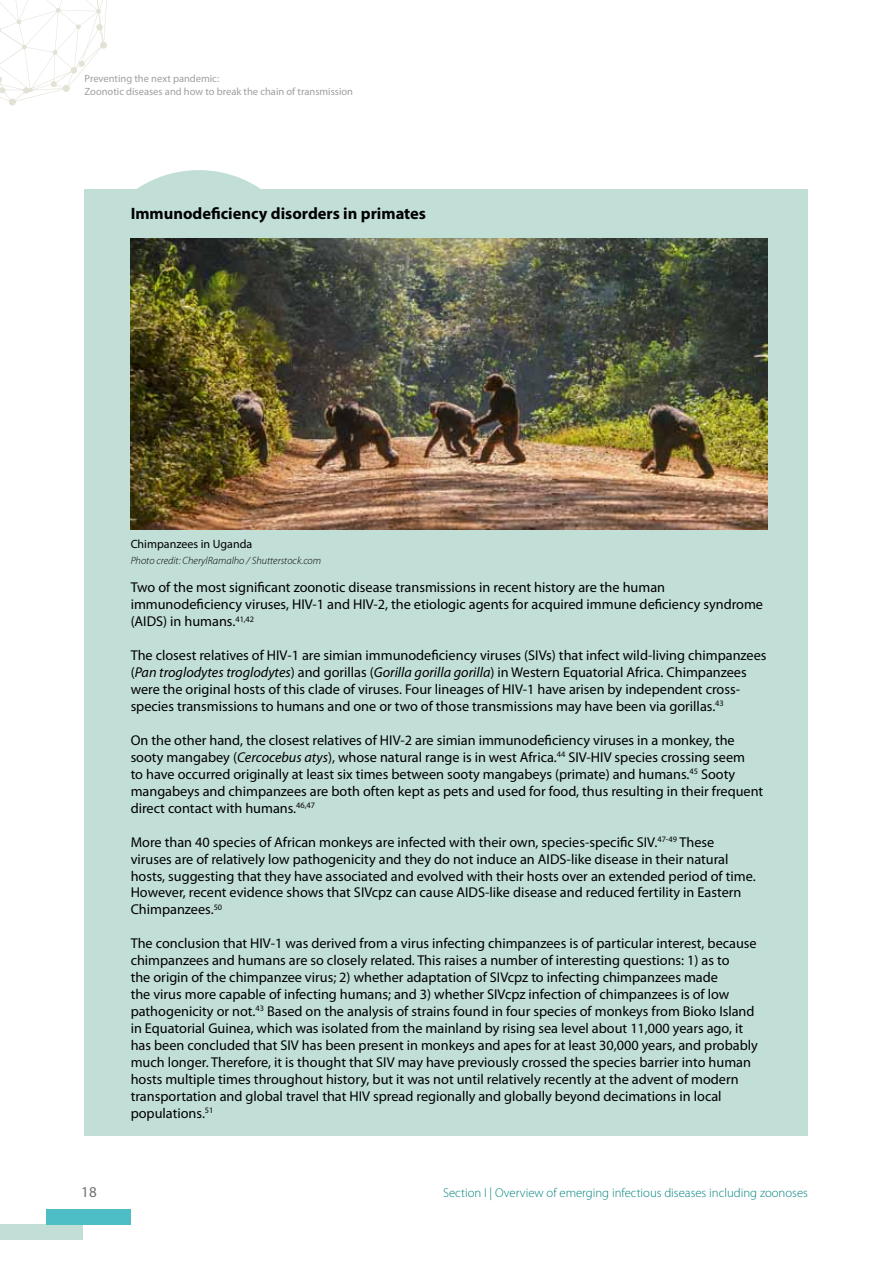
<style>
.page{position:relative;width:893px;height:1263px;background:#fff}
.page>*{position:absolute;margin:0;border:0;box-sizing:border-box;transform-origin:0 0}
.t1{font:700 16.5px "Myriad Pro";color:#000}
.t2{font:15px "Myriad Pro";color:#706f6f}
.t3{font:14.25px/17px "Myriad Pro";color:#000}
.t4{font:300 12.75px "Myriad Pro";color:#00847e}
.t5{font:12px "Myriad Pro";color:#000}
.t6{font:10.5px/12.6px "Myriad Pro";color:#9f9f9f}
.t7{font:italic 300 10.5px "Myriad Pro";color:#000}
.s1{font-style:italic}
</style>
<div class="page">
<svg style="left:0;top:0;width:107px;height:106px"></svg>
<div style="left:0;top:1224px;width:82px;height:15px;background:#c1ded7"></div>
<div style="left:46px;top:1209px;width:85px;height:15px;background:#4dbdc6"></div>
<div style="left:85px;top:189px;width:723px;height:946px;background:#c1ded7"></div>
<div style="left:87px;top:170px;width:224px;height:224px;background:#c1ded7;border-radius:50%"></div>
<img style="left:131px;top:239px;width:637px;height:291px">
<p class="t6" style="left:85px;top:73px;width:270px">Preventing the next pandemic:<br>Zoonotic diseases and how to break the chain of transmission</p>
<p class="t1" style="left:131px;top:205px;width:297px">Immunodeficiency disorders in primates</p>
<p class="t5" style="left:131px;top:537px;width:123px">Chimpanzees in Uganda</p>
<p class="t7" style="left:131px;top:554px;width:192px">Photo credit: CherylRamalho / Shutterstock.com</p>
<p class="t3" style="left:131px;top:579px;width:634px">Two of the most significant zoonotic disease transmissions in recent history are the human immunodeficiency viruses, HIV-1 and HIV-2, the etiologic agents for acquired immune deficiency syndrome (AIDS) in humans.<sup>41,42</sup></p>
<p class="t3" style="left:131px;top:647px;width:637px">The closest relatives of HIV-1 are simian immunodeficiency viruses (SIVs) that infect wild-living chimpanzees (<span class="s1">Pan troglodytes troglodytes</span>) and gorillas (<span class="s1">Gorilla gorilla gorilla</span>) in Western Equatorial Africa. Chimpanzees were the original hosts of this clade of viruses. Four lineages of HIV-1 have arisen by independent cross&shy;species transmissions to humans and one or two of those transmissions may have been via gorillas.<sup>43</sup></p>
<p class="t3" style="left:131px;top:732px;width:634px">On the other hand, the closest relatives of HIV-2 are simian immunodeficiency viruses in a monkey, the sooty mangabey (<span class="s1">Cercocebus atys</span>), whose natural range is in west Africa.<sup>44</sup> SIV-HIV species crossing seem<br>to have occurred originally at least six times between sooty mangabeys (primate) and humans.<sup>45</sup> Sooty mangabeys and chimpanzees are both often kept as pets and used for food, thus resulting in their frequent direct contact with humans.<sup>46,47</sup></p>
<p class="t3" style="left:131px;top:834px;width:626px">More than 40 species of African monkeys are infected with their own, species-specific SIV.<sup>47-49</sup> These viruses are of relatively low pathogenicity and they do not induce an AIDS-like disease in their natural hosts, suggesting that they have associated and evolved with their hosts over an extended period of time.<br>However, recent evidence shows that SIVcpz can cause AIDS-like disease and reduced fertility in Eastern Chimpanzees.<sup>50</sup></p>
<p class="t3" style="left:131px;top:935px;width:629px">The conclusion that HIV-1 was derived from a virus infecting chimpanzees is of particular interest, because chimpanzees and humans are so closely related. This raises a number of interesting questions: 1) as to<br>the origin of the chimpanzee virus; 2) whether adaptation of SIVcpz to infecting chimpanzees made<br>the virus more capable of infecting humans; and 3) whether SIVcpz infection of chimpanzees is of low pathogenicity or not.<sup>43</sup> Based on the analysis of strains found in four species of monkeys from Bioko Island in Equatorial Guinea, which was isolated from the mainland by rising sea level about 11,000 years ago, it has been concluded that SIV has been present in monkeys and apes for at least 30,000 years, and probably much longer. Therefore, it is thought that SIV may have previously crossed the species barrier into human hosts multiple times throughout history, but it was not until relatively recently at the advent of modern transportation and global travel that HIV spread regionally and globally beyond decimations in local populations.<sup>51</sup></p>
<p class="t2" style="left:81px;top:1184px;width:17px">18</p>
<p class="t4" style="left:443px;top:1185px;width:366px">Section I | Overview of emerging infectious diseases including zoonoses</p>
</div>
